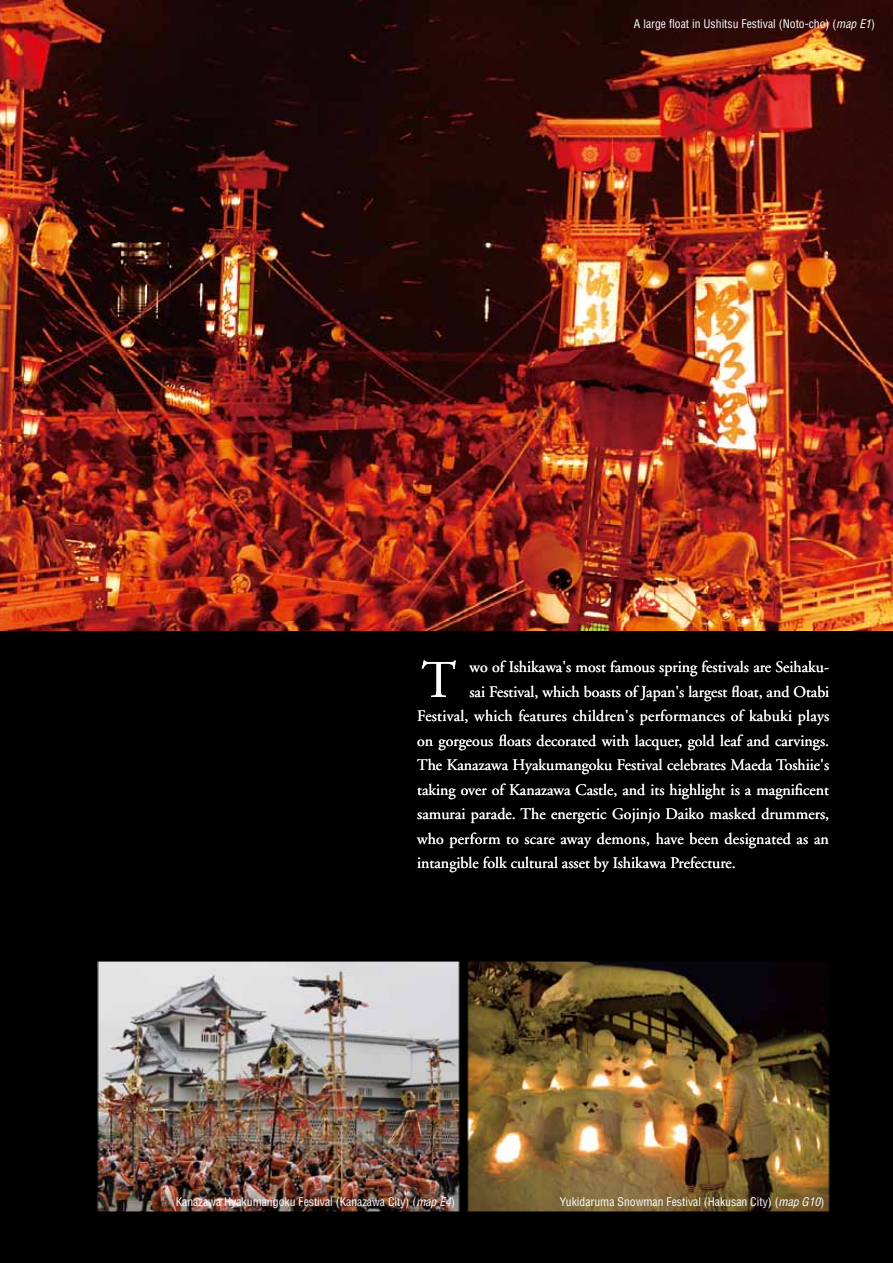
<style>
.page{position:relative;width:893px;height:1263px;background:#000}
.page>*{position:absolute;margin:0;border:0;box-sizing:border-box;transform-origin:0 0}
.t1{font:52.8px "Adobe Garamond";color:#fff}
.t2{font:15.9px "Adobe Garamond";color:#fff}
.t3{font:condensed 11.7px "Helvetica";color:#fff}
.s1{font-style:italic}
</style>
<div class="page">
<img style="left:0;top:0;width:893px;height:631px">
<img style="left:100px;top:963px;width:357px;height:247px">
<img style="left:416px;top:614px;width:414px;height:17px">
<img style="left:470px;top:963px;width:357px;height:247px">
<div style="left:98px;top:961px;width:361px;height:251px;border:1px solid #000"></div>
<div style="left:468px;top:961px;width:361px;height:251px;border:1px solid #000"></div>
<p class="t3" style="left:634px;top:17px;width:242px">A large float in Ushitsu Festival (Noto-cho) (<span class="s1">map E1</span>)</p>
<h1 class="t1" style="left:421px;top:652px;width:36px">T</h1>
<p class="t2" style="left:469px;top:659px;width:361px">wo of Ishikawa's most famous spring festivals are Seihaku-</p>
<p class="t2" style="left:469px;top:683px;width:361px">sai Festival, which boasts of Japan's largest float, and Otabi</p>
<p class="t2" style="left:417px;top:708px;width:414px">Festival, which features children's performances of kabuki plays</p>
<p class="t2" style="left:417px;top:732px;width:413px">on gorgeous floats decorated with lacquer, gold leaf and carvings.</p>
<p class="t2" style="left:417px;top:757px;width:413px">The Kanazawa Hyakumangoku Festival celebrates Maeda Toshiie's</p>
<p class="t2" style="left:417px;top:781px;width:414px">taking over of Kanazawa Castle, and its highlight is a magnificent</p>
<p class="t2" style="left:417px;top:805px;width:414px">samurai parade. The energetic Gojinjo Daiko masked drummers,</p>
<p class="t2" style="left:417px;top:830px;width:413px">who perform to scare away demons, have been designated as an</p>
<p class="t2" style="left:417px;top:854px;width:320px">intangible folk cultural asset by Ishikawa Prefecture.</p>
<p class="t3" style="left:176px;top:1194px;width:281px">Kanazawa Hyakumangoku Festival (Kanazawa City) (<span class="s1">map E4</span>)</p>
<p class="t3" style="left:560px;top:1194px;width:266px">Yukidaruma Snowman Festival (Hakusan City) (<span class="s1">map G10</span>)</p>
</div>
